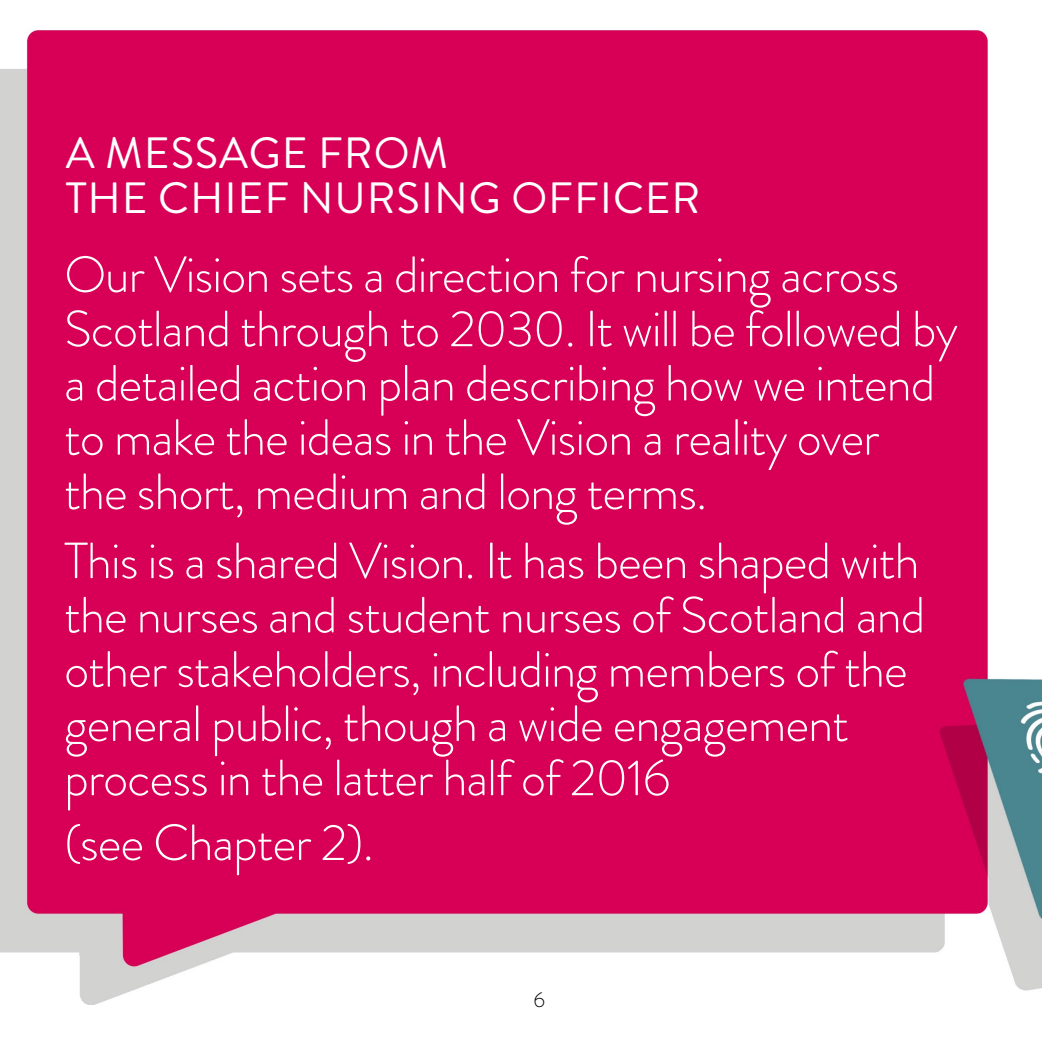
<style>
.page{position:relative;width:1042px;height:1042px;background:#fff}
.page>*{position:absolute;margin:0;border:0;box-sizing:border-box;transform-origin:0 0}
.t1{font:300 50.75px/54.2px "Brandon Grotesque";letter-spacing:-.02em;color:#fff}
.t2{font:43.75px/45.5px "Brandon Grotesque";letter-spacing:.02em;color:#fff}
.t3{font:300 21px "Brandon Grotesque";color:#000}
</style>
<div class="page">
<img style="left:0;top:30px;width:1042px;height:975px">
<p class="t2" style="left:66px;top:131px;width:636px">A MESSAGE FROM<br>THE CHIEF NURSING OFFICER</p>
<p class="t1" style="left:64px;top:247px;width:895px">Our Vision sets a direction for nursing across Scotland through to 2030. It will be followed by a detailed action plan describing how we intend to make the ideas in the Vision a reality over<br>the short, medium and long terms.</p>
<p class="t1" style="left:64px;top:534px;width:862px">This is a shared Vision. It has been shaped with the nurses and student nurses of Scotland and other stakeholders, including members of the general public, though a wide engagement process in the latter half of 2016</p>
<p class="t1" style="left:64px;top:815px;width:311px">(see Chapter 2).</p>
<p class="t3" style="left:533px;top:985px;width:13px">6</p>
</div>
